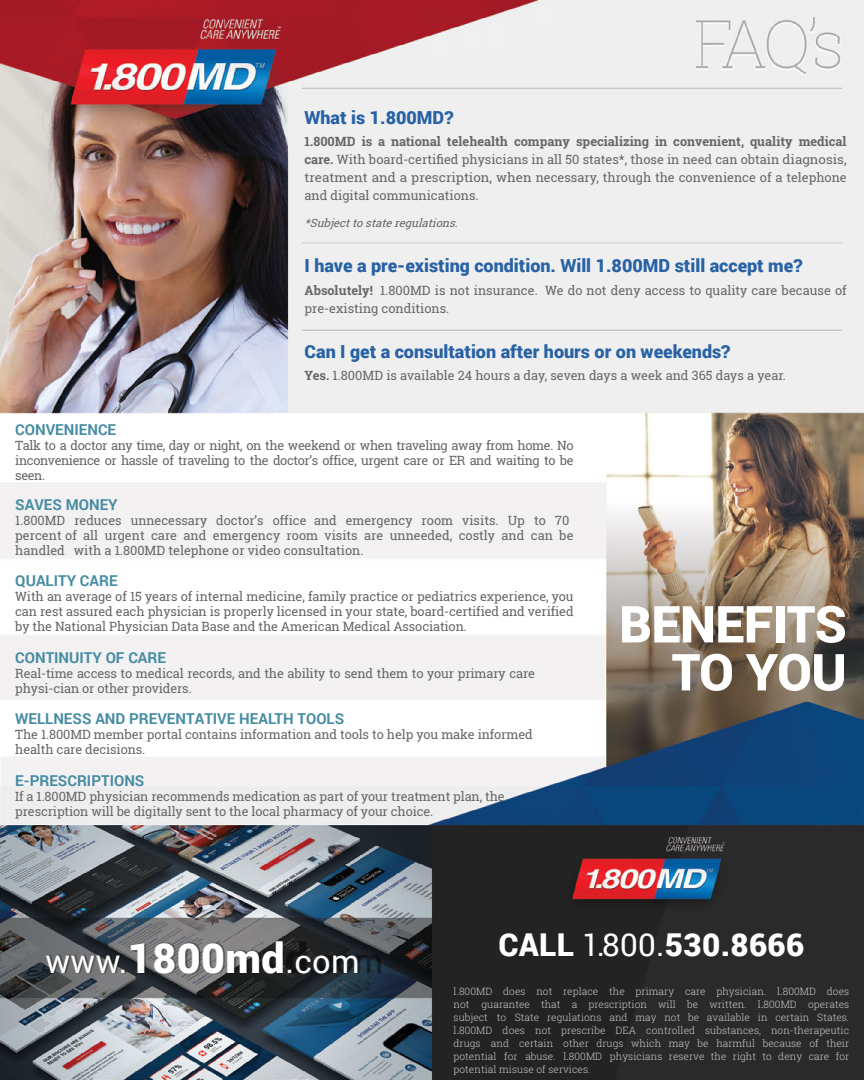
<style>
.page{position:relative;width:864px;height:1080px;background:#fff}
.page>*{position:absolute;margin:0;border:0;box-sizing:border-box;transform-origin:0 0}
.t1{font:900 51px/48px "Roboto";letter-spacing:-.01em;color:#fff;text-align:right}
.t2{font:32.85px "Roboto";letter-spacing:.01em;color:#fff}
.t3{font:900 31.5px "Roboto";letter-spacing:.01em;color:#fff}
.t4{font:900 18px "Roboto";color:#2862a5}
.t5{font:700 15px "Roboto";color:#468ca3}
.t6{font:12.75px/15px "Roboto Slab";letter-spacing:-.01em;color:#666}
.t7{font:italic 11.25px "Roboto Slab";color:#666}
.t8{font:300 10.2px/12.9px "Roboto Slab";letter-spacing:.005em;color:#ccc;text-align:justify}
.s1{font-weight:700}
.s2{font-style:inherit}
.s3{font-weight:900;font-size:41.4px}
.s4{font-weight:400}
</style>
<div class="page">
<img style="left:0;top:0;width:864px;height:1080px">
<div style="left:46px;top:941px;width:335px;height:34px;background:#000;opacity:.49"></div>
<h3 class="t4" style="left:305px;top:104px;width:150px">What is 1.800MD?</h3>
<p class="t6" style="left:305px;top:132px;width:544px;line-height:18px;text-align:justify"><span class="s1">1.800MD is a national telehealth company specializing in convenient, quality medical care.</span> With board-certified physicians in all 50 states*, those in need can obtain diagnosis, treatment and a prescription, when necessary, through the convenience of a telephone and digital communications.</p>
<p class="t7" style="left:305px;top:215px;width:159px">*Subjecttostateregulations.</p>
<h3 class="t4" style="left:305px;top:253px;width:499px">I have a pre-existing condition. Will 1.800MD still accept me?</h3>
<p class="t6" style="left:305px;top:281px;width:544px;line-height:18px"><span class="s1">Absolutely!</span> 1.800MD is not insurance. We do not deny access to quality care because of pre-existing conditions.</p>
<h3 class="t4" style="left:305px;top:338px;width:427px">Can I get a consultation after hours or on weekends?</h3>
<p class="t6" style="left:305px;top:368px;width:483px"><span class="s1">Yes.</span> 1.800MD is available 24 hours a day, seven days a week and 365 days a year.</p>
<p class="t5" style="left:15px;top:419px;width:103px">CONVENIENCE</p>
<p class="t6" style="left:15px;top:437px;width:560px;text-align:justify">Talk to a doctor any time<span class="s2">,</span> day or night, on the weekend or when traveling away from home. No inconvenience or hassle of traveling to the doctor’s office, urgent care or ER and waiting to be seen.</p>
<p class="t5" style="left:15px;top:494px;width:104px">SAVES MONEY</p>
<p class="t6" style="left:15px;top:512px;width:560px">1.800MD reduces unnecessary doctor’s office and emergency room visits. Up to 70 percent of all urgent care and emergency room visits are unneeded, costly and can be handled with a 1.800MD telephone or video consultation.</p>
<p class="t5" style="left:15px;top:570px;width:104px">QUALITY CARE</p>
<p class="t6" style="left:15px;top:589px;width:560px;text-align:justify">With an average of 15 years of internal medicine, family practice or pediatrics experience, you can rest assured each physician is properly licensed in your state, board-certified and verified by the National Physician Data Base and the American Medical Association.</p>
<p class="t5" style="left:15px;top:647px;width:152px">CONTINUITY OF CARE</p>
<p class="t6" style="left:15px;top:665px;width:521px">Real-time access to medical records<span class="s2">,</span> and the ability to send them to your primary care physi-cian or other providers.</p>
<p class="t5" style="left:15px;top:708px;width:331px">WELLNESS AND PREVENTATIVE HEALTH TOOLS</p>
<p class="t6" style="left:15px;top:727px;width:519px">The 1.800MD member portal contains information and tools to help you make informed health care decisions.</p>
<p class="t5" style="left:15px;top:770px;width:131px">E-PRESCRIPTIONS</p>
<p class="t6" style="left:15px;top:788px;width:491px">If a 1.800MD physician recommends medication as part of your treatment plan, the prescription will be digitally sent to the local pharmacy of your choice.</p>
<h1 class="t1" style="left:619px;top:598px;width:229px">BENEFITS<br>TO YOU</h1>
<h2 class="t2" style="left:46px;top:938px;width:316px">www.<span class="s3">1800md</span>.com</h2>
<h3 class="t3" style="left:498px;top:922px;width:308px">CALL <span class="s4">1.800.</span>530.8666</h3>
<p class="t8" style="left:454px;top:984px;width:397px">l.800MD does not replace the primary care physician. l<span class="s4">.</span>800MD does not guarantee that a prescription will be written. l<span class="s4">.</span>800MD operates subject to State regulations and may not be available in certain States. l<span class="s4">.</span>800MD does not prescribe DEA controlled substances, non-therapeutic drugs and certain other drugs which may be harmful because of their potential for abuse. l<span class="s4">.</span>800MD physicians reserve the right to deny care for potential misuse of services.</p>
</div>
